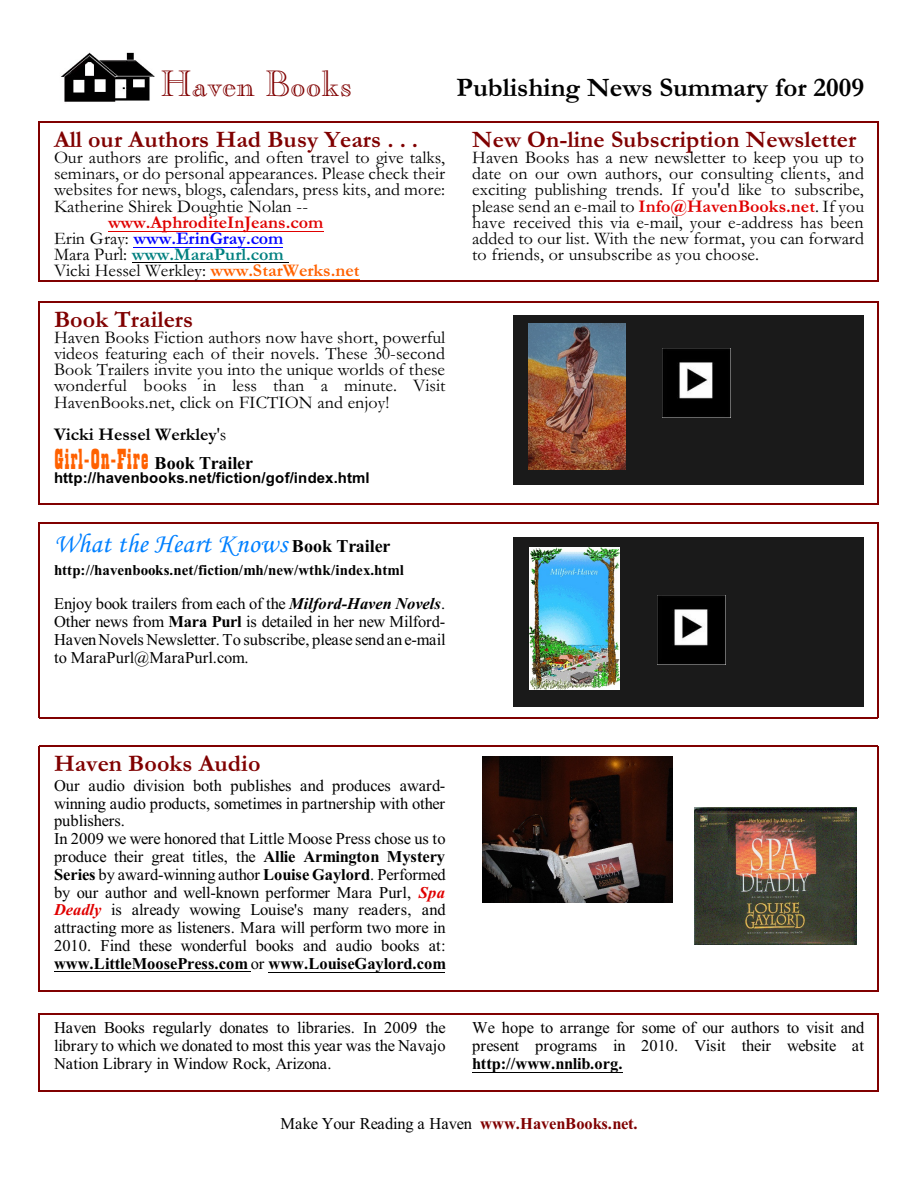
<style>
.page{position:relative;width:918px;height:1188px;background:#fff}
.page>*{position:absolute;margin:0;border:0;box-sizing:border-box;transform-origin:0 0}
.t1{font:36px "Caslon Opnface BT";letter-spacing:.01em;color:#800000}
.t2{font:28.5px "Playbill BT";letter-spacing:.025em;color:#ff6100}
.t3{font:700 27px "Garamond";color:#000}
.t4{font:italic 27px "Monotype Corsiva";letter-spacing:.015em;color:#0080ff}
.t5{font:700 24px "Garamond";letter-spacing:.005em;color:#800000}
.t6{font:18px/16px "Garamond";letter-spacing:.005em;color:#000;text-align:justify}
.t7{font:700 18px "Garamond";letter-spacing:-.005em;color:#000}
.t8{font:16.5px/17.9px "Times New Roman";letter-spacing:-.01em;color:#000;text-align:justify}
.t9{font:700 16.5px "Times New Roman";letter-spacing:-.005em;color:#000}
.t10{font:700 15px "Times New Roman";color:#000}
.t11{font:700 15px "Arial";letter-spacing:.005em;color:#000}
.s1{font-weight:700;color:#e00000}
.s2{font-weight:700;color:#00f}
.s3{font-weight:700;color:#008080}
.s4{font-weight:700;color:#ff6100}
.s5{font-weight:400}
.s6{font-family:"Times New Roman";font-weight:700;font-size:18px;color:#000}
.s7{font-family:"Times New Roman";font-weight:700;font-style:normal;font-size:18px;color:#000}
.s8{font-weight:700;font-style:italic}
.s9{font-weight:700}
.s10{font-weight:700;font-style:italic;color:#e00000}
.s11{font-weight:700;color:#800000}
</style>
<div class="page">
<hr style="left:39px;top:122px;width:1px;height:160px;background:#800000">
<hr style="left:39px;top:122px;width:421px;height:1px;background:#800000">
<hr style="left:39px;top:281px;width:421px;height:1px;background:#800000">
<hr style="left:878px;top:122px;width:1px;height:160px;background:#800000">
<hr style="left:458px;top:122px;width:420px;height:1px;background:#800000">
<hr style="left:458px;top:281px;width:420px;height:1px;background:#800000">
<hr style="left:39px;top:301px;width:1px;height:203px;background:#800000">
<hr style="left:39px;top:301px;width:421px;height:1px;background:#800000">
<hr style="left:39px;top:503px;width:421px;height:1px;background:#800000">
<hr style="left:878px;top:301px;width:1px;height:203px;background:#800000">
<hr style="left:458px;top:301px;width:420px;height:1px;background:#800000">
<hr style="left:458px;top:503px;width:420px;height:1px;background:#800000">
<hr style="left:39px;top:523px;width:1px;height:195px;background:#800000">
<hr style="left:39px;top:523px;width:421px;height:1px;background:#800000">
<hr style="left:39px;top:717px;width:421px;height:1px;background:#800000">
<hr style="left:878px;top:523px;width:1px;height:195px;background:#800000">
<hr style="left:458px;top:523px;width:420px;height:1px;background:#800000">
<hr style="left:458px;top:717px;width:420px;height:1px;background:#800000">
<hr style="left:39px;top:746px;width:1px;height:246px;background:#800000">
<hr style="left:39px;top:746px;width:421px;height:1px;background:#800000">
<hr style="left:39px;top:991px;width:421px;height:1px;background:#800000">
<hr style="left:878px;top:746px;width:1px;height:246px;background:#800000">
<hr style="left:458px;top:746px;width:420px;height:1px;background:#800000">
<hr style="left:458px;top:991px;width:420px;height:1px;background:#800000">
<hr style="left:39px;top:1013px;width:1px;height:79px;background:#800000">
<hr style="left:39px;top:1013px;width:421px;height:1px;background:#800000">
<hr style="left:39px;top:1090px;width:421px;height:2px;background:#800000">
<hr style="left:878px;top:1013px;width:1px;height:79px;background:#800000">
<hr style="left:458px;top:1013px;width:420px;height:1px;background:#800000">
<hr style="left:458px;top:1090px;width:420px;height:2px;background:#800000">
<img style="left:61px;top:52px;width:93px;height:50px">
<hr style="left:108px;top:231px;width:215px;height:1px;background:#e00000">
<hr style="left:134px;top:247px;width:149px;height:1px;background:#00f">
<hr style="left:132px;top:262px;width:156px;height:1px;background:#000">
<hr style="left:211px;top:279px;width:149px;height:1px;background:#ff6100">
<hr style="left:54px;top:971px;width:197px;height:1px;background:#000">
<hr style="left:269px;top:972px;width:176px;height:1px;background:#000">
<hr style="left:472px;top:1072px;width:151px;height:1px;background:#000">
<div style="left:513px;top:316px;width:351px;height:169px;background:#1a1a1a"></div>
<img style="left:662px;top:348px;width:68px;height:70px">
<img style="left:528px;top:324px;width:98px;height:145px">
<div style="left:513px;top:537px;width:351px;height:169px;background:#1a1a1a"></div>
<img style="left:657px;top:596px;width:68px;height:69px">
<img style="left:529px;top:547px;width:91px;height:142px">
<img style="left:695px;top:807px;width:162px;height:138px">
<img style="left:483px;top:757px;width:189px;height:145px">
<h1 class="t1" style="left:161px;top:69px;width:193px">Haven Books</h1>
<h3 class="t3" style="left:456px;top:79px;width:409px">Publishing News Summary for 2009</h3>
<h3 class="t5" style="left:54px;top:131px;width:366px">All our Authors Had Busy Years . . .</h3>
<p class="t6" style="left:54px;top:152px;width:393px">Our authors are prolific, and often travel to give talks, seminars, or do personal appearances. Please check their websites for news, blogs, calendars, press kits, and more:<br>Katherine Shirek Doughtie Nolan --</p>
<p class="t6" style="left:54px;top:216px;width:307px;text-align:left;text-indent:54px"><span class="s1">www.AphroditeInJeans.com<br></span>Erin Gray: <span class="s2">www.ErinGray.com<br></span>Mara Purl: <span class="s3">www.MaraPurl.com<br></span>Vicki Hessel Werkley: <span class="s4">www.StarWerks.net</span></p>
<h3 class="t5" style="left:472px;top:131px;width:386px">New On-line Subscription Newsletter</h3>
<p class="t6" style="left:472px;top:152px;width:393px">Haven Books has a new newsletter to keep you up to date on our own authors, our consulting clients, and exciting publishing trends. If you'd like to subscribe, please send an e-mail to <span class="s1">Info@HavenBooks.net</span>. If you have received this via e-mail, your e-address has been added to our list. With the new format, you can forward to friends, or unsubscribe as you choose.</p>
<h3 class="t5" style="left:54px;top:311px;width:141px">Book Trailers</h3>
<p class="t6" style="left:54px;top:332px;width:393px">Haven Books Fiction authors now have short, powerful videos featuring each of their novels. These 30-second Book Trailers invite you into the unique worlds of these wonderful books in less than a minute. Visit HavenBooks.net, click on FICTION and enjoy!</p>
<p class="t7" style="left:54px;top:428px;width:174px">Vicki Hessel Werkley<span class="s5">'s</span></p>
<h2 class="t2" style="left:54px;top:447px;width:201px">Girl-On-Fire <span class="s6">Book Trailer</span></h2>
<p class="t11" style="left:54px;top:472px;width:317px">http://havenbooks.net/fiction/gof/index.html</p>
<h3 class="t4" style="left:54px;top:534px;width:338px">What the Heart Knows <span class="s7">Book Trailer</span></h3>
<p class="t10" style="left:54px;top:564px;width:352px">http://havenbooks.net/fiction/mh/new/wthk/index.html</p>
<p class="t8" style="left:54px;top:596px;width:393px">Enjoy book trailers from each of the <span class="s8">Milford-Haven Novels</span>.<br>Other news from <span class="s9">Mara Purl</span> is detailed in her new Milford-Haven Novels Newsletter. To subscribe, please send an e-mail to MaraPurl@MaraPurl.com.</p>
<h3 class="t5" style="left:54px;top:755px;width:208px">Haven Books Audio</h3>
<p class="t8" style="left:54px;top:778px;width:394px;text-align:left">Our audio division both publishes and produces award&shy;winning audio products, sometimes in partnership with other publishers.<br>In 2009 we were honored that Little Moose Press chose us to produce their great titles, the <span class="s9">Allie Armington Mystery Series</span> by award-winning author <span class="s9">Louise Gaylord</span>. Performed by our author and well-known performer Mara Purl, <span class="s10">Spa Deadly</span> is already wowing Louise's many readers, and attracting more as listeners. Mara will perform two more in 2010. Find these wonderful books and audio books at: <span class="s9">www.LittleMoosePress.com</span> or <span class="s9">www.LouiseGaylord.com</span></p>
<p class="t8" style="left:54px;top:1020px;width:393px">Haven Books regularly donates to libraries. In 2009 the library to which we donated to most this year was the Navajo Nation Library in Window Rock, Arizona.</p>
<p class="t8" style="left:472px;top:1020px;width:394px">We hope to arrange for some of our authors to visit and present programs in 2010. Visit their website at</p>
<p class="t9" style="left:472px;top:1058px;width:152px">http://www.nnlib.org.</p>
<p class="t8" style="left:280px;top:1116px;width:359px">Make Your Reading a Haven <span class="s11">www.HavenBooks.net.</span></p>
</div>
